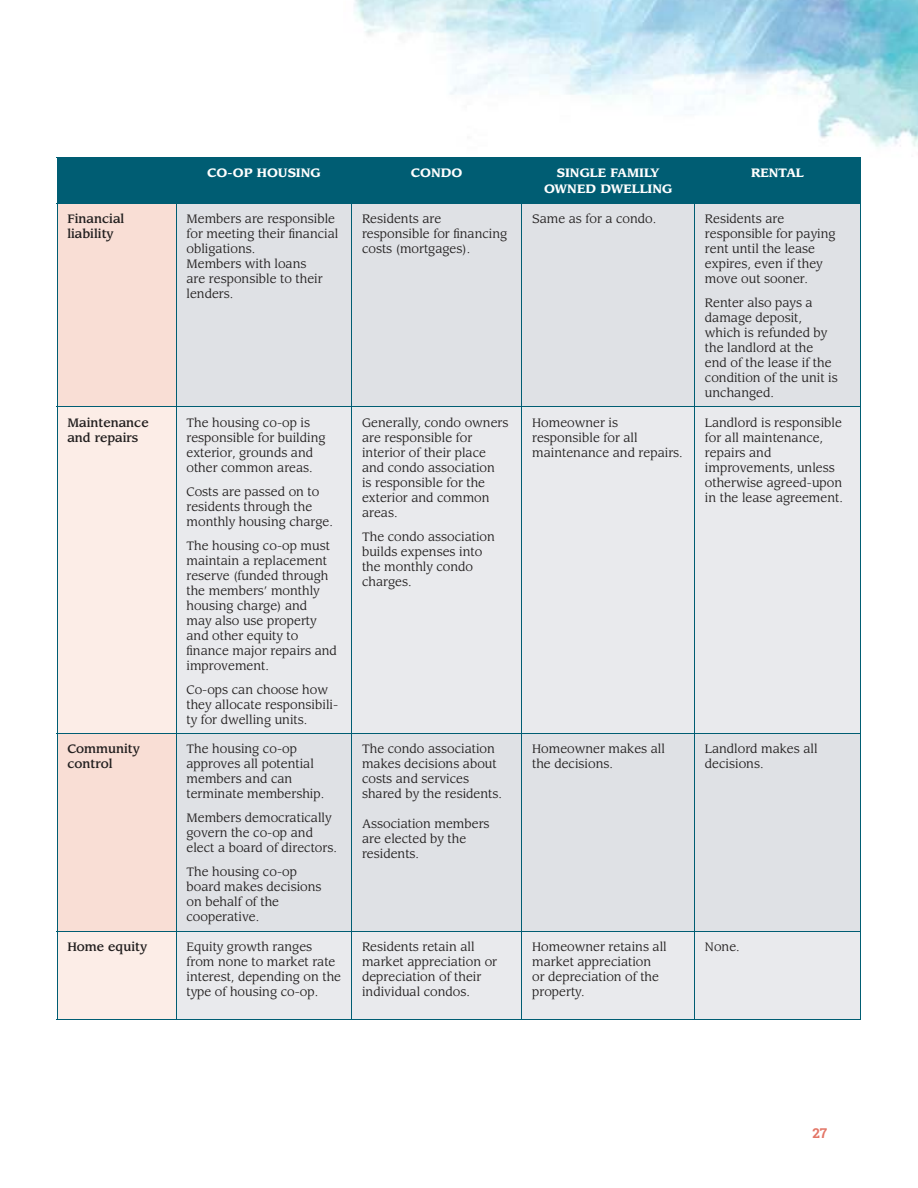
<style>
.page{position:relative;width:918px;height:1188px;background:#fff}
.page>*{position:absolute;margin:0;border:0;box-sizing:border-box;transform-origin:0 0}
.t1{font:700 13.5px "Roboto Slab";color:#e37566}
.t2{font:12px/15px "Leawood";color:#221f1f}
.t3{font:500 12px/15px "Leawood";color:#221f1f}
.t4{font:700 12px/15.3px "Leawood";color:#fff;text-align:center}
</style>
<div class="page">
<img style="left:354px;top:0;width:564px;height:147px">
<div style="left:58px;top:158px;width:802px;height:45px;background:#005d73"></div>
<div style="left:58px;top:204px;width:118px;height:203px;background:#f9ded5"></div>
<div style="left:177px;top:204px;width:683px;height:203px;background:#dfe1e5"></div>
<svg style="left:58px;top:408px;width:118px;height:612px;background:#fae7e0"></svg>
<svg style="left:177px;top:408px;width:683px;height:612px;background:#e5e6ea"></svg>
<hr style="left:57px;top:157px;width:119px;height:1px;background:#005d73">
<hr style="left:57px;top:158px;width:1px;height:45px;background:#005d73">
<hr style="left:176px;top:157px;width:176px;height:1px;background:#005d73">
<hr style="left:176px;top:158px;width:1px;height:45px;background:#005d73">
<hr style="left:352px;top:157px;width:170px;height:1px;background:#005d73">
<hr style="left:351px;top:158px;width:1px;height:45px;background:#005d73">
<hr style="left:522px;top:157px;width:173px;height:1px;background:#005d73">
<hr style="left:521px;top:158px;width:1px;height:45px;background:#005d73">
<hr style="left:695px;top:157px;width:166px;height:1px;background:#005d73">
<hr style="left:694px;top:158px;width:1px;height:45px;background:#005d73">
<hr style="left:860px;top:158px;width:1px;height:45px;background:#005d73">
<hr style="left:57px;top:203px;width:119px;height:1px;background:#005d73">
<hr style="left:57px;top:203px;width:1px;height:204px;background:#005d73">
<hr style="left:176px;top:203px;width:176px;height:1px;background:#005d73">
<hr style="left:176px;top:203px;width:1px;height:204px;background:#005d73">
<hr style="left:352px;top:203px;width:170px;height:1px;background:#005d73">
<hr style="left:351px;top:203px;width:1px;height:204px;background:#005d73">
<hr style="left:522px;top:203px;width:173px;height:1px;background:#005d73">
<hr style="left:521px;top:203px;width:1px;height:204px;background:#005d73">
<hr style="left:695px;top:203px;width:166px;height:1px;background:#005d73">
<hr style="left:694px;top:203px;width:1px;height:204px;background:#005d73">
<hr style="left:860px;top:203px;width:1px;height:204px;background:#005d73">
<hr style="left:57px;top:407px;width:119px;height:1px;background:#005d73">
<hr style="left:57px;top:407px;width:1px;height:326px;background:#005d73">
<hr style="left:176px;top:407px;width:176px;height:1px;background:#005d73">
<hr style="left:176px;top:407px;width:1px;height:326px;background:#005d73">
<hr style="left:352px;top:407px;width:170px;height:1px;background:#005d73">
<hr style="left:351px;top:407px;width:1px;height:326px;background:#005d73">
<hr style="left:522px;top:407px;width:173px;height:1px;background:#005d73">
<hr style="left:521px;top:407px;width:1px;height:326px;background:#005d73">
<hr style="left:695px;top:407px;width:166px;height:1px;background:#005d73">
<hr style="left:694px;top:407px;width:1px;height:326px;background:#005d73">
<hr style="left:860px;top:407px;width:1px;height:326px;background:#005d73">
<hr style="left:57px;top:733px;width:119px;height:1px;background:#005d73">
<hr style="left:57px;top:734px;width:1px;height:197px;background:#005d73">
<hr style="left:176px;top:733px;width:176px;height:1px;background:#005d73">
<hr style="left:176px;top:734px;width:1px;height:197px;background:#005d73">
<hr style="left:352px;top:733px;width:170px;height:1px;background:#005d73">
<hr style="left:351px;top:734px;width:1px;height:197px;background:#005d73">
<hr style="left:522px;top:733px;width:173px;height:1px;background:#005d73">
<hr style="left:521px;top:734px;width:1px;height:197px;background:#005d73">
<hr style="left:695px;top:733px;width:166px;height:1px;background:#005d73">
<hr style="left:694px;top:734px;width:1px;height:197px;background:#005d73">
<hr style="left:860px;top:734px;width:1px;height:197px;background:#005d73">
<hr style="left:57px;top:931px;width:119px;height:1px;background:#005d73">
<hr style="left:57px;top:932px;width:1px;height:88px;background:#005d73">
<hr style="left:176px;top:931px;width:176px;height:1px;background:#005d73">
<hr style="left:176px;top:932px;width:1px;height:88px;background:#005d73">
<hr style="left:352px;top:931px;width:170px;height:1px;background:#005d73">
<hr style="left:351px;top:932px;width:1px;height:88px;background:#005d73">
<hr style="left:522px;top:931px;width:173px;height:1px;background:#005d73">
<hr style="left:521px;top:932px;width:1px;height:88px;background:#005d73">
<hr style="left:695px;top:931px;width:166px;height:1px;background:#005d73">
<hr style="left:694px;top:932px;width:1px;height:88px;background:#005d73">
<hr style="left:860px;top:932px;width:1px;height:88px;background:#005d73">
<hr style="left:57px;top:1020px;width:119px;height:1px;background:#005d73">
<hr style="left:176px;top:1020px;width:176px;height:1px;background:#005d73">
<hr style="left:352px;top:1020px;width:170px;height:1px;background:#005d73">
<hr style="left:522px;top:1020px;width:173px;height:1px;background:#005d73">
<hr style="left:695px;top:1020px;width:166px;height:1px;background:#005d73">
<p class="t4" style="left:207px;top:167px;width:115px">CO-OP HOUSING</p>
<p class="t4" style="left:411px;top:167px;width:53px">CONDO</p>
<p class="t4" style="left:544px;top:167px;width:130px">SINGLE FAMILY<br>OWNED DWELLING</p>
<p class="t4" style="left:751px;top:167px;width:54px">RENTAL</p>
<p class="t3" style="left:67px;top:212px;width:58px">Financial liability</p>
<p class="t2" style="left:187px;top:212px;width:153px">Members are responsible for meeting their financial obligations.<br>Members with loans<br>are responsible to their lenders.</p>
<p class="t2" style="left:362px;top:212px;width:147px">Residents are responsible for financing costs (mortgages).</p>
<p class="t2" style="left:532px;top:212px;width:126px">Same as for a condo.</p>
<p class="t2" style="left:705px;top:212px;width:132px">Residents are responsible for paying rent until the lease expires, even if they move out sooner.</p>
<p class="t2" style="left:705px;top:296px;width:134px">Renter also pays a damage deposit, which is refunded by the landlord at the end of the lease if the condition of the unit is unchanged.</p>
<p class="t3" style="left:67px;top:416px;width:83px">Maintenance and repairs</p>
<p class="t2" style="left:187px;top:416px;width:141px">The housing co-op is responsible for building exterior, grounds and other common areas.</p>
<p class="t2" style="left:187px;top:485px;width:148px">Costs are passed on to residents through the monthly housing charge.</p>
<p class="t2" style="left:187px;top:539px;width:152px">The housing co-op must maintain a replacement reserve (funded through the members’ monthly housing charge) and<br>may also use property and other equity to finance major repairs and improvement.</p>
<p class="t2" style="left:187px;top:683px;width:153px">Co-ops can choose how they allocate responsibili&shy;ty for dwelling units.</p>
<p class="t2" style="left:362px;top:416px;width:148px">Generally, condo owners are responsible for interior of their place and condo association<br>is responsible for the exterior and common areas.</p>
<p class="t2" style="left:362px;top:530px;width:134px">The condo association builds expenses into the monthly condo charges.</p>
<p class="t2" style="left:532px;top:416px;width:152px">Homeowner is responsible for all maintenance and repairs.</p>
<p class="t2" style="left:705px;top:416px;width:139px">Landlord is responsible for all maintenance, repairs and improvements, unless otherwise agreed-upon in the lease agreement.</p>
<p class="t3" style="left:67px;top:743px;width:74px">Community control</p>
<p class="t2" style="left:187px;top:743px;width:139px">The housing co-op approves all potential members and can terminate membership.</p>
<p class="t2" style="left:187px;top:812px;width:152px">Members democratically govern the co-op and elect a board of directors.</p>
<p class="t2" style="left:187px;top:866px;width:137px">The housing co-op board makes decisions on behalf of the cooperative.</p>
<p class="t2" style="left:362px;top:743px;width:141px">The condo association makes decisions about costs and services shared by the residents.</p>
<p class="t2" style="left:362px;top:818px;width:129px">Association members are elected by the residents.</p>
<p class="t2" style="left:532px;top:743px;width:134px">Homeowner makes all the decisions.</p>
<p class="t2" style="left:705px;top:743px;width:114px">Landlord makes all decisions.</p>
<p class="t3" style="left:67px;top:941px;width:81px">Home equity</p>
<p class="t2" style="left:187px;top:941px;width:156px">Equity growth ranges from none to market rate interest, depending on the type of housing co-op.</p>
<p class="t2" style="left:362px;top:941px;width:137px">Residents retain all market appreciation or depreciation of their individual condos.</p>
<p class="t2" style="left:532px;top:941px;width:136px">Homeowner retains all market appreciation<br>or depreciation of the property.</p>
<p class="t2" style="left:705px;top:941px;width:36px">None.</p>
<p class="t1" style="left:813px;top:1128px;width:16px">27</p>
</div>
